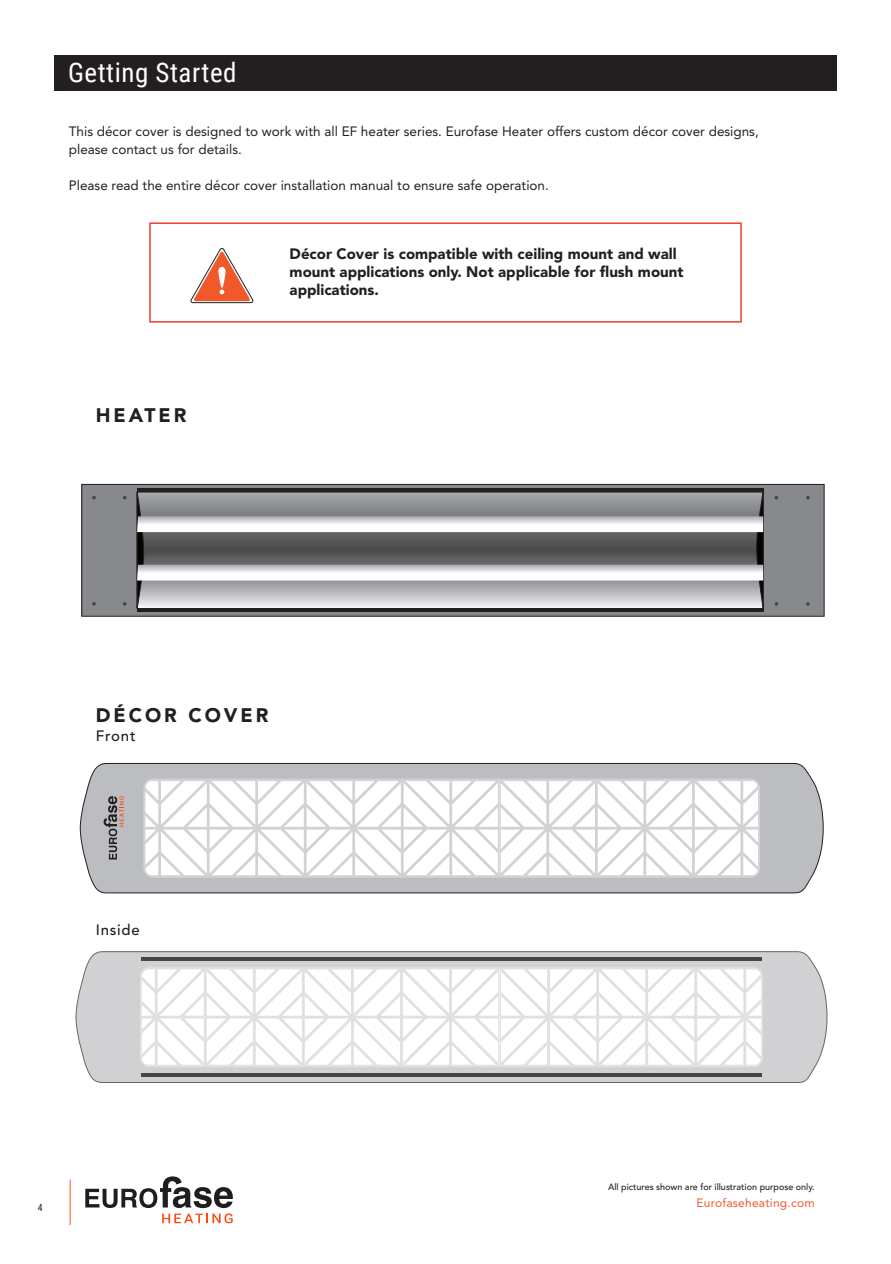
<style>
.page{position:relative;width:891px;height:1264px;background:#fff}
.page>*{position:absolute;margin:0;border:0;box-sizing:border-box;transform-origin:0 0}
.t1{font:27px "Roboto Condensed";letter-spacing:.02em;color:#fff}
.t2{font:900 19.5px "Avenir LT Std";letter-spacing:.15em;color:#231f20}
.t3{font:900 15px/18px "Avenir LT Std";color:#231f20}
.t4{font:500 15px "Avenir LT Std";letter-spacing:.05em;color:#231f20}
.t5{font:13.5px/18px "Avenir LT Std";color:#231f20}
.t6{font:12px "Avenir LT Std";letter-spacing:.02em;color:#f1582a}
.t7{font:9.75px "Roboto Condensed";color:#231f20}
.t8{font:500 9px "Avenir LT Std";color:#231f20}
</style>
<div class="page">
<hr style="left:70px;top:1179px;width:1px;height:46px;background:#f1592a">
<svg style="left:85px;top:1176px;width:148px;height:47px"></svg>
<div style="left:82px;top:484px;width:742px;height:132px;background:#87898c"></div>
<div style="left:82px;top:484px;width:742px;height:132px;border:1px solid #231f20"></div>
<hr style="left:137px;top:608px;width:626px;height:3px;background:#231f20">
<svg style="left:137px;top:492px;width:626px;height:116px"></svg>
<svg style="left:92px;top:496px;width:4px;height:3px"></svg>
<svg style="left:806px;top:496px;width:4px;height:3px"></svg>
<hr style="left:137px;top:489px;width:626px;height:3px;background:#231f20">
<div style="left:54px;top:56px;width:783px;height:35px;background:#231f20"></div>
<div style="left:149px;top:222px;width:593px;height:100px;border:2px solid #ee3e34"></div>
<svg style="left:190px;top:248px;width:63px;height:55px"></svg>
<svg style="left:80px;top:763px;width:743px;height:130px;background:#b9babd"></svg>
<svg style="left:144px;top:779px;width:615px;height:97px"></svg>
<div style="left:144px;top:779px;width:616px;height:98px;border:2px solid #d1d2d4;border-radius:9px"></div>
<svg style="left:104px;top:796px;width:20px;height:63px"></svg>
<svg style="left:76px;top:951px;width:751px;height:131px;background:#cdcdcf"></svg>
<svg style="left:141px;top:968px;width:621px;height:98px"></svg>
<div style="left:140px;top:967px;width:623px;height:100px;border:2px solid #d1d2d4;border-radius:9px"></div>
<hr style="left:141px;top:957px;width:620px;height:4px;background:#454647">
<hr style="left:141px;top:1073px;width:620px;height:3px;background:#454647">
<p class="t1" style="left:68px;top:54px;width:170px">Getting Started</p>
<p class="t5" style="left:69px;top:123px;width:691px">This décor cover is designed to work with all EF heater series. Eurofase Heater offers custom décor cover designs, please contact us for details.</p>
<p class="t5" style="left:69px;top:177px;width:482px">Please read the entire décor cover installation manual to ensure safe operation.</p>
<p class="t2" style="left:96px;top:404px;width:92px">HEATER</p>
<p class="t3" style="left:290px;top:245px;width:395px">Décor Cover is compatible with ceiling mount and wall mount applications only. Not applicable for flush mount applications.</p>
<p class="t2" style="left:96px;top:703px;width:174px">DÉCOR COVER</p>
<p class="t4" style="left:96px;top:727px;width:41px">Front</p>
<p class="t4" style="left:96px;top:921px;width:46px">Inside</p>
<p class="t8" style="left:608px;top:1181px;width:208px">All pictures shown are for illustration purpose only.</p>
<p class="t7" style="left:38px;top:1200px;width:6px">4</p>
<p class="t6" style="left:697px;top:1195px;width:120px">Eurofaseheating.com</p>
</div>
